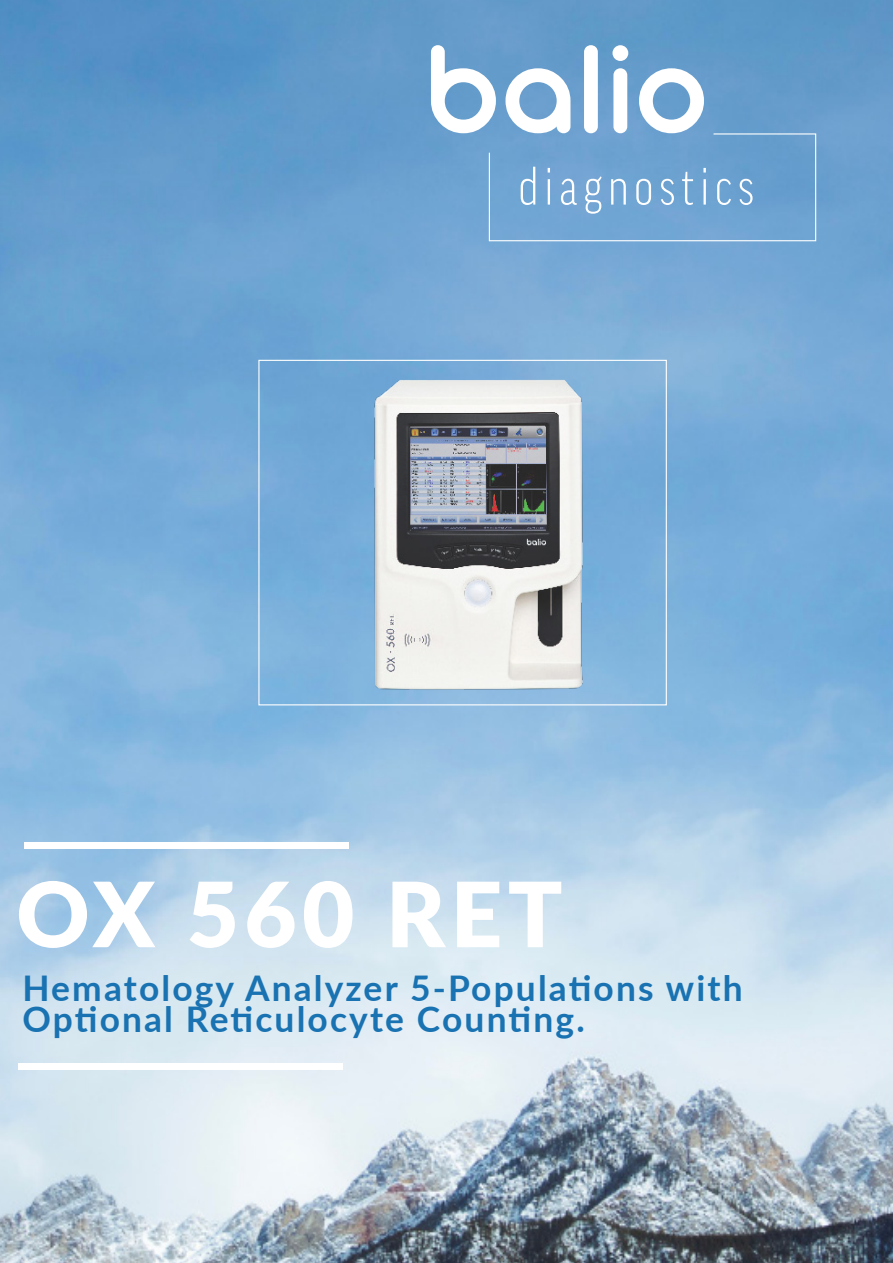
<style>
.page{position:relative;width:893px;height:1263px;background:#fff}
.page>*{position:absolute;margin:0;border:0;box-sizing:border-box;transform-origin:0 0}
.t1{font:900 90px "Lato";letter-spacing:.06em;color:#fff}
.t2{font:300 condensed 50.55px "Good Pro";letter-spacing:.11em;color:#fff}
.t3{font:700 35.4px/31.5px "Lato";letter-spacing:.06em;color:#1972b1}
</style>
<div class="page">
<img style="left:0;top:0;width:893px;height:1263px">
<svg style="left:431px;top:45px;width:386px;height:197px;background:#7eadd5"></svg>
<img style="left:310px;top:372px;width:338px;height:330px">
<div style="left:258px;top:360px;width:409px;height:345px;border:1px solid #fff"></div>
<div style="left:18px;top:1063px;width:324px;height:7px;background:#fff"></div>
<div style="left:24px;top:842px;width:324px;height:7px;background:#fff"></div>
<h2 class="t2" style="left:518px;top:158px;width:237px">diagnostics</h2>
<h1 class="t1" style="left:16px;top:847px;width:548px">OX 560 RET</h1>
<p class="t3" style="left:22px;top:971px;width:722px">Hematology Analyzer 5-Populations with<br>Optional Reticulocyte Counting.</p>
</div>
